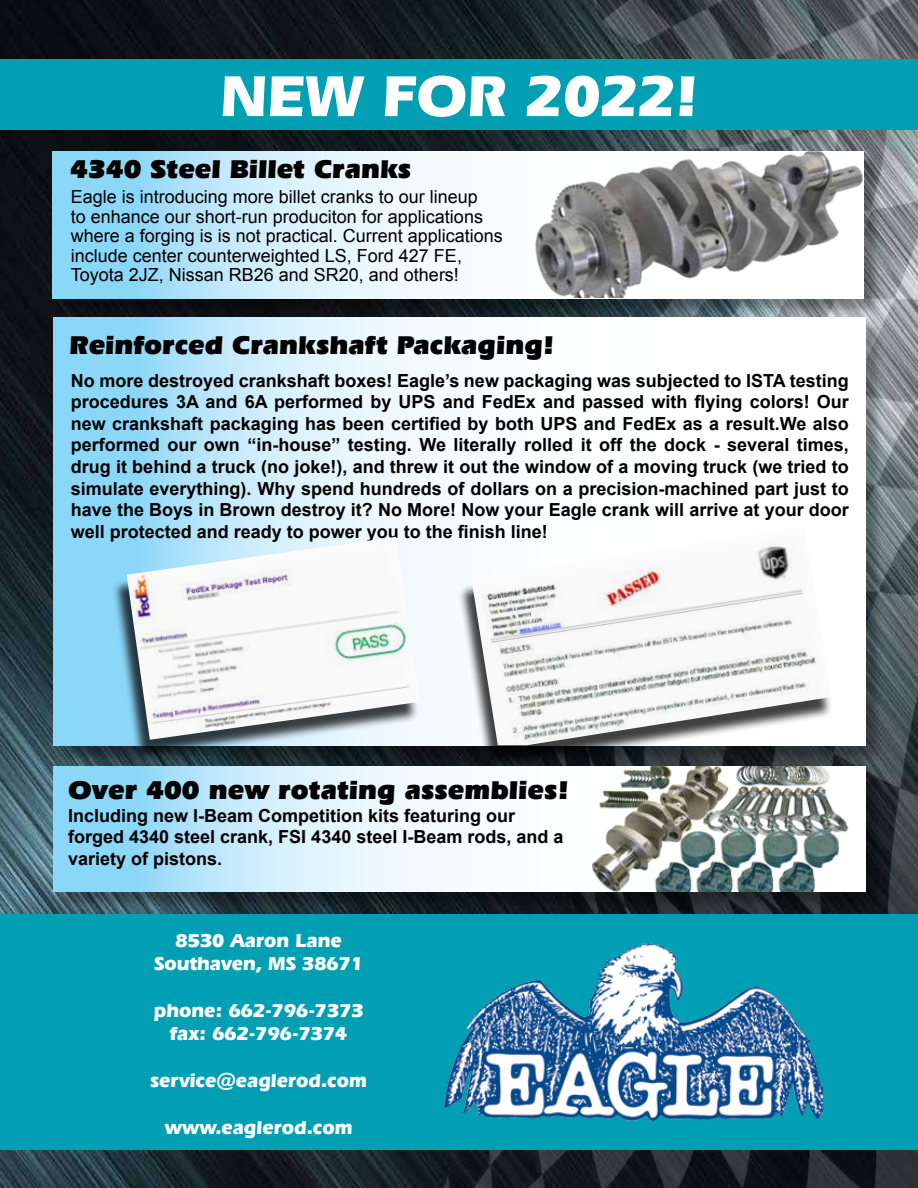
<style>
.page{position:relative;width:918px;height:1188px;background:#fff}
.page>*{position:absolute;margin:0;border:0;box-sizing:border-box;transform-origin:0 0}
.t1{font:700 60px "Eras IT Cby BT";color:#fff}
.t2{font:900 27px "Eras IT Cby BT";color:#000}
.t3{font:700 19.5px/23.4px "Eras IT Cby BT";color:#fff;text-align:center}
.t4{font:700 18px/21.6px "Arial";color:#000}
.t5{font:18px/19.5px "Arial";color:#000}
</style>
<div class="page">
<img style="left:0;top:0;width:436px;height:1188px">
<img style="left:436px;top:0;width:482px;height:1188px">
<div style="left:0;top:915px;width:918px;height:235px;background:#009fb4"></div>
<div style="left:55px;top:154px;width:828px;height:163px;background:#000;opacity:.31"></div>
<svg style="left:53px;top:151px;width:453px;height:147px"></svg>
<div style="left:56px;top:769px;width:828px;height:142px;background:#000;opacity:.31"></div>
<svg style="left:54px;top:767px;width:811px;height:125px"></svg>
<div style="left:56px;top:320px;width:828px;height:444px;background:#000;opacity:.31"></div>
<svg style="left:54px;top:318px;width:811px;height:427px"></svg>
<img style="left:443px;top:943px;width:380px;height:177px">
<div style="left:0;top:59px;width:918px;height:71px;background:#009fb4"></div>
<div style="left:458px;top:532px;width:375px;height:235px;background:#000;opacity:.75"></div>
<img style="left:471px;top:526px;width:361px;height:219px">
<div style="left:111px;top:542px;width:308px;height:218px;background:#000;opacity:.75"></div>
<img style="left:127px;top:537px;width:292px;height:203px">
<img style="left:591px;top:767px;width:263px;height:125px">
<img style="left:506px;top:151px;width:358px;height:147px">
<h1 class="t1" style="left:220px;top:59px;width:479px">NEW FOR 2022!</h1>
<h2 class="t2" style="left:70px;top:152px;width:343px">4340 Steel Billet Cranks</h2>
<p class="t5" style="left:71px;top:187px;width:434px">Eagle is introducing more billet cranks to our lineup<br>to enhance our short-run produciton for applications where a forging is is not practical. Current applications include center counterweighted LS, Ford 427 FE, Toyota 2JZ, Nissan RB26 and SR20, and others!</p>
<h2 class="t2" style="left:70px;top:328px;width:487px">Reinforced Crankshaft Packaging!</h2>
<p class="t4" style="left:71px;top:370px;width:780px;text-align:justify">No more destroyed crankshaft boxes! Eagle’s new packaging was subjected to ISTA testing procedures 3A and 6A performed by UPS and FedEx and passed with flying colors! Our new crankshaft packaging has been certified by both UPS and FedEx as a result.We also performed our own “in-house” testing. We literally rolled it off the dock - several times, drug it behind a truck (no joke!), and threw it out the window of a moving truck (we tried to simulate everything). Why spend hundreds of dollars on a precision-machined part just to have the Boys in Brown destroy it? No More! Now your Eagle crank will arrive at your door well protected and ready to power you to the finish line!</p>
<h2 class="t2" style="left:68px;top:774px;width:503px">Over 400 new rotating assemblies!</h2>
<p class="t4" style="left:68px;top:805px;width:497px">Including new I-Beam Competition kits featuring our forged 4340 steel crank, FSI 4340 steel I-Beam rods, and a variety of pistons.</p>
<p class="t3" style="left:154px;top:928px;width:211px">8530 Aaron Lane<br>Southaven, MS 38671</p>
<p class="t3" style="left:154px;top:999px;width:212px">phone: 662-796-7373 fax: 662-796-7374</p>
<p class="t3" style="left:151px;top:1069px;width:218px">service@eaglerod.com</p>
<p class="t3" style="left:165px;top:1116px;width:189px">www.eaglerod.com</p>
</div>
